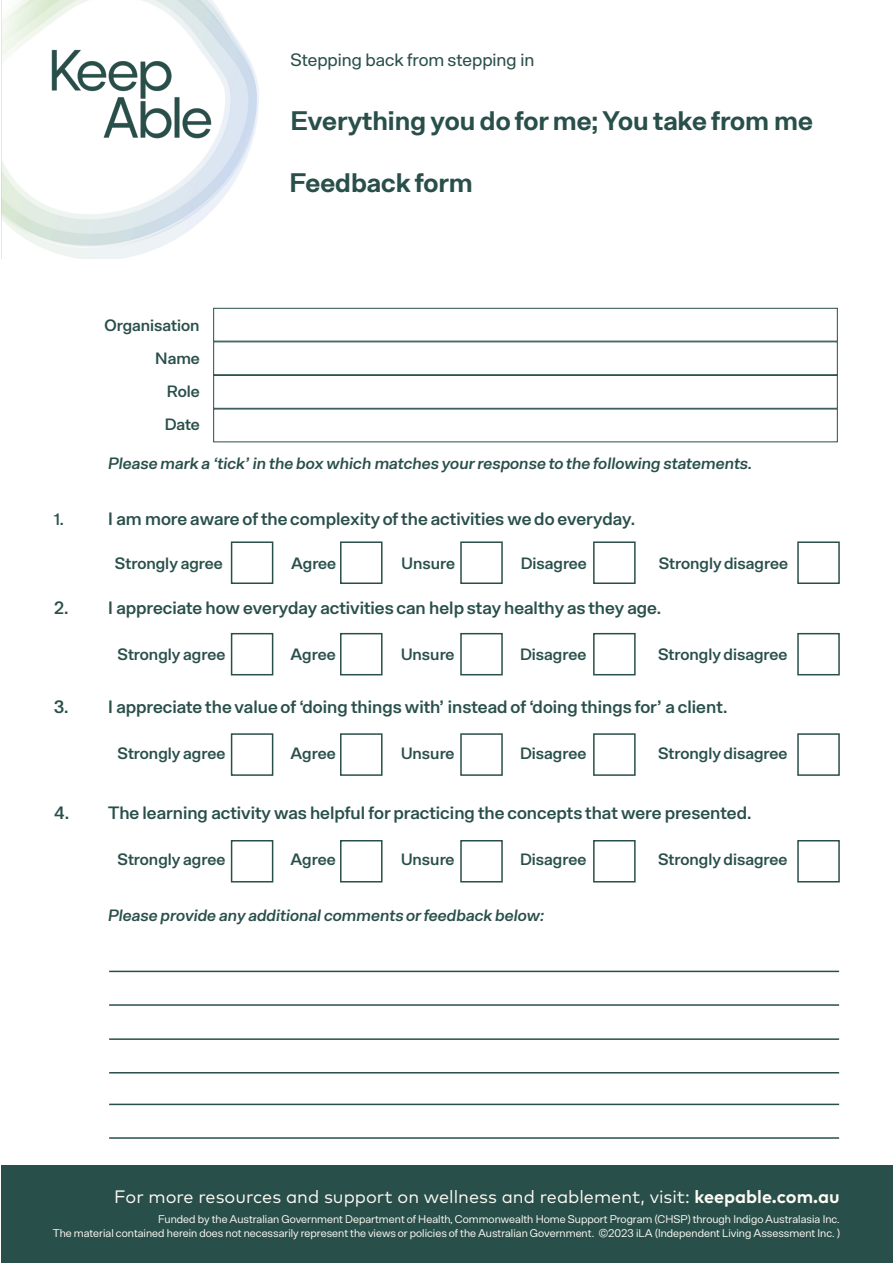
<style>
.page{position:relative;width:893px;height:1263px;background:#fff}
.page>*{position:absolute;margin:0;border:0;box-sizing:border-box;transform-origin:0 0}
.Headers{font:700 27px "Arbeit";color:#294f4a}
.Headers-2{font:600 18px "Arbeit";color:#294f4a}
.t1{font:18px "Mark Pro";color:#fefaf4}
.Headers-3{font:18px "Arbeit";color:#294f4a}
.Headers-4{font:600 16.5px "Arbeit";color:#294f4a}
.Headers-5{font:italic 600 16.5px "Arbeit";color:#294f4a}
.t2{font:11.25px/13.5px "Arbeit";color:#fefaf4;text-align:right}
.s1{font-weight:700}
</style>
<div class="page">
<div style="left:1px;top:1165px;width:892px;height:98px;background:#294f4a"></div>
<div style="left:231px;top:633px;width:42px;height:42px;border:2px solid #294f4a"></div>
<div style="left:231px;top:733px;width:42px;height:43px;border:2px solid #294f4a"></div>
<div style="left:231px;top:840px;width:42px;height:42px;border:2px solid #294f4a"></div>
<div style="left:231px;top:541px;width:42px;height:43px;border:2px solid #294f4a"></div>
<div style="left:340px;top:633px;width:43px;height:42px;border:2px solid #294f4a"></div>
<div style="left:340px;top:733px;width:43px;height:43px;border:2px solid #294f4a"></div>
<div style="left:340px;top:840px;width:43px;height:42px;border:2px solid #294f4a"></div>
<div style="left:340px;top:541px;width:43px;height:43px;border:2px solid #294f4a"></div>
<div style="left:460px;top:633px;width:43px;height:42px;border:2px solid #294f4a"></div>
<div style="left:460px;top:733px;width:43px;height:43px;border:2px solid #294f4a"></div>
<div style="left:460px;top:840px;width:43px;height:42px;border:2px solid #294f4a"></div>
<div style="left:460px;top:541px;width:43px;height:43px;border:2px solid #294f4a"></div>
<div style="left:593px;top:633px;width:43px;height:42px;border:2px solid #294f4a"></div>
<div style="left:593px;top:733px;width:43px;height:43px;border:2px solid #294f4a"></div>
<div style="left:593px;top:840px;width:43px;height:42px;border:2px solid #294f4a"></div>
<div style="left:593px;top:541px;width:43px;height:43px;border:2px solid #294f4a"></div>
<div style="left:797px;top:633px;width:43px;height:42px;border:2px solid #294f4a"></div>
<div style="left:797px;top:733px;width:43px;height:43px;border:2px solid #294f4a"></div>
<div style="left:797px;top:840px;width:43px;height:42px;border:2px solid #294f4a"></div>
<div style="left:797px;top:541px;width:43px;height:43px;border:2px solid #294f4a"></div>
<hr style="left:109px;top:1038px;width:730px;height:2px;background:#294f4a">
<hr style="left:109px;top:971px;width:730px;height:1px;background:#294f4a">
<hr style="left:109px;top:1104px;width:730px;height:1px;background:#294f4a">
<hr style="left:109px;top:1072px;width:730px;height:1px;background:#294f4a">
<hr style="left:109px;top:1004px;width:730px;height:2px;background:#294f4a">
<hr style="left:109px;top:1137px;width:730px;height:2px;background:#294f4a">
<div style="left:213px;top:308px;width:625px;height:33px;border:1px solid #294f4a"></div>
<div style="left:213px;top:341px;width:625px;height:34px;border:1px solid #294f4a"></div>
<div style="left:213px;top:375px;width:625px;height:34px;border:1px solid #294f4a"></div>
<img style="left:1px;top:0;width:258px;height:258px">
<img style="left:52px;top:50px;width:159px;height:88px">
<p class="Headers-3" style="left:290px;top:49px;width:245px">Stepping back from stepping in</p>
<p class="Headers" style="left:290px;top:104px;width:524px">Everything you do for me; You take from me</p>
<p class="Headers-4" style="left:105px;top:315px;width:97px">Organisation</p>
<p class="Headers-4" style="left:155px;top:348px;width:46px">Name</p>
<p class="Headers-4" style="left:167px;top:381px;width:35px">Role</p>
<p class="Headers-4" style="left:165px;top:414px;width:37px">Date</p>
<p class="Headers" style="left:289px;top:167px;width:185px">Feedback form</p>
<p class="Headers-5" style="left:109px;top:453px;width:646px">Please mark a ‘tick’ in the box which matches your response to the following statements.</p>
<p class="Headers-4" style="left:54px;top:510px;width:11px">1.</p>
<p class="Headers-2" style="left:108px;top:508px;width:529px">I am more aware of the complexity of the activities we do everyday.</p>
<p class="Headers-4" style="left:115px;top:553px;width:109px">Strongly agree</p>
<p class="Headers-4" style="left:291px;top:553px;width:47px">Agree</p>
<p class="Headers-4" style="left:402px;top:553px;width:55px">Unsure</p>
<p class="Headers-4" style="left:521px;top:553px;width:68px">Disagree</p>
<p class="Headers-4" style="left:659px;top:553px;width:131px">Strongly disagree</p>
<p class="Headers-2" style="left:54px;top:597px;width:608px">2. I appreciate how everyday activities can help stay healthy as they age.</p>
<p class="Headers-4" style="left:118px;top:644px;width:109px">Strongly agree</p>
<p class="Headers-4" style="left:291px;top:644px;width:47px">Agree</p>
<p class="Headers-4" style="left:401px;top:644px;width:55px">Unsure</p>
<p class="Headers-4" style="left:520px;top:644px;width:68px">Disagree</p>
<p class="Headers-4" style="left:658px;top:644px;width:131px">Strongly disagree</p>
<p class="Headers-2" style="left:54px;top:696px;width:675px">3. I appreciate the value of ‘doing things with’ instead of ‘doing things for’ a client.</p>
<p class="Headers-4" style="left:118px;top:743px;width:109px">Strongly agree</p>
<p class="Headers-4" style="left:291px;top:743px;width:47px">Agree</p>
<p class="Headers-4" style="left:401px;top:743px;width:55px">Unsure</p>
<p class="Headers-4" style="left:520px;top:743px;width:68px">Disagree</p>
<p class="Headers-4" style="left:658px;top:743px;width:131px">Strongly disagree</p>
<p class="Headers-2" style="left:54px;top:802px;width:699px">4. The learning activity was helpful for practicing the concepts that were presented.</p>
<p class="Headers-4" style="left:118px;top:850px;width:109px">Strongly agree</p>
<p class="Headers-4" style="left:291px;top:850px;width:47px">Agree</p>
<p class="Headers-4" style="left:401px;top:850px;width:55px">Unsure</p>
<p class="Headers-4" style="left:520px;top:850px;width:68px">Disagree</p>
<p class="Headers-4" style="left:658px;top:850px;width:131px">Strongly disagree</p>
<p class="Headers-5" style="left:109px;top:906px;width:438px">Please provide any additional comments or feedback below:</p>
<p class="t1" style="left:114px;top:1183px;width:727px">For more resources and support on wellness and reablement, visit: <span class="s1">keepable.com.au</span></p>
<p class="t2" style="left:53px;top:1212px;width:788px">Funded by the Australian Government Department of Health, Commonwealth Home Support Program (CHSP) through Indigo Australasia Inc.<br>The material contained herein does not necessarily represent the views or policies of the Australian Government. ©2023 iLA (Independent Living Assessment Inc. )</p>
</div>
